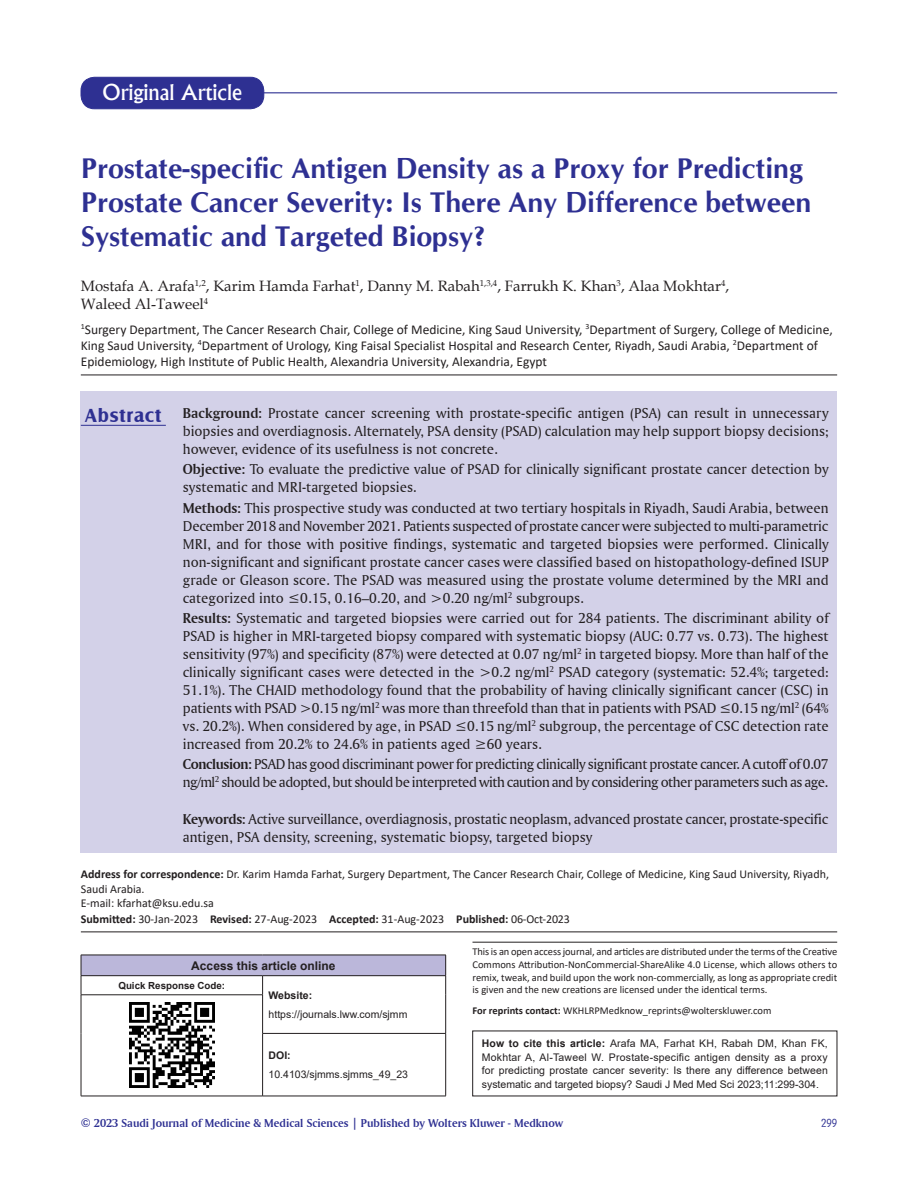
<style>
.page{position:relative;width:918px;height:1188px;background:#fff}
.page>*{position:absolute;margin:0;border:0;box-sizing:border-box;transform-origin:0 0}
.AT{font:700 28.5px/34.2px "CG Omega";color:#2e3092}
.AH{font:500 21px "Albertus";color:#fff}
.ABSH{font:700 19.5px "Castle T";letter-spacing:.04em;color:#2e3092}
.ABS{font:15px/18px "Amerigo BT Roman A";color:#231f20;text-align:justify}
.ABS-2{font:15px/18px "Amerigo BT Roman A";letter-spacing:-.03em;color:#231f20}
.KWD{font:15px/18px "Amerigo BT Roman A";letter-spacing:-.01em;color:#231f20}
.AU{font:15px/18px "Book Antiqua";color:#231f20}
.AFF{font:13.5px/16.2px "Calibri";color:#231f20}
.ADD{font:12px/14.4px "Calibri";color:#231f20}
.HIS{font:12px "Calibri";color:#231f20}
.t1{font:12px "Amerigo BT Bold A";color:#2e3092}
.AAO{font:700 12px "Arial";color:#231f20}
.t2{font:12px "Bell Centennial BT Address";color:#2e3092}
.TX{font:10.5px/12.6px "Calibri";color:#231f20;text-align:justify}
.SRC{font:10.5px/13.5px "Arial";color:#231f20;text-align:justify}
.WEB{font:10.5px "Arial";color:#231f20}
.WEB-2{font:700 10.5px "Arial";color:#231f20}
.QRC{font:700 9.75px "Arial";color:#231f20}
.s1{font-family:"Amerigo BT Bold A"}
.s2{font-weight:700}
</style>
<div class="page">
<div style="left:81px;top:77px;width:183px;height:32px;background:#2e3092;border-radius:14px"></div>
<div style="left:81px;top:77px;width:183px;height:32px;border:1px solid #2e3092;border-radius:14px"></div>
<hr style="left:261px;top:92px;width:576px;height:1px;background:#2e3092">
<hr style="left:81px;top:375px;width:756px;height:1px;background:#231f20">
<div style="left:81px;top:955px;width:365px;height:21px;background:#bbb7da"></div>
<hr style="left:81px;top:955px;width:182px;height:1px;background:#231f20">
<hr style="left:263px;top:955px;width:183px;height:1px;background:#231f20">
<hr style="left:81px;top:975px;width:182px;height:1px;background:#231f20">
<svg style="left:81px;top:955px;width:1px;height:40px"></svg>
<hr style="left:263px;top:975px;width:183px;height:1px;background:#231f20">
<svg style="left:445px;top:955px;width:1px;height:40px"></svg>
<hr style="left:445px;top:995px;width:1px;height:38px;background:#231f20">
<hr style="left:81px;top:995px;width:182px;height:1px;background:#231f20">
<hr style="left:81px;top:995px;width:1px;height:38px;background:#231f20">
<hr style="left:81px;top:1033px;width:1px;height:63px;background:#231f20">
<hr style="left:81px;top:1096px;width:182px;height:1px;background:#231f20">
<hr style="left:262px;top:1033px;width:184px;height:1px;background:#231f20">
<hr style="left:445px;top:1034px;width:1px;height:62px;background:#231f20">
<hr style="left:263px;top:1096px;width:183px;height:1px;background:#231f20">
<svg style="left:262px;top:976px;width:1px;height:19px"></svg>
<hr style="left:262px;top:995px;width:1px;height:38px;background:#231f20">
<hr style="left:262px;top:1034px;width:1px;height:62px;background:#231f20">
<img style="left:129px;top:1003px;width:85px;height:85px">
<hr style="left:472px;top:942px;width:365px;height:1px;background:#231f20">
<div style="left:81px;top:392px;width:756px;height:461px;background:#d3d1e8"></div>
<hr style="left:81px;top:425px;width:85px;height:1px;background:#2e3092">
<hr style="left:81px;top:932px;width:756px;height:1px;background:#231f20">
<p class="AH" style="left:103px;top:80px;width:141px">Original Article</p>
<p class="AT" style="left:81px;top:151px;width:732px">Prostate‑specific Antigen Density as a Proxy for Predicting<br>Prostate Cancer Severity: Is There Any Difference between<br>Systematic and Targeted Biopsy?</p>
<p class="AU" style="left:81px;top:277px;width:650px">Mostafa A. Arafa<sup>1,2</sup>, Karim Hamda Farhat<sup>1</sup>, Danny M. Rabah<sup>1,3,4</sup>, Farrukh K. Khan<sup>3</sup>, Alaa Mokhtar<sup>4</sup>,<br>Waleed Al‑Taweel<sup>4</sup></p>
<p class="AFF" style="left:81px;top:321px;width:753px"><sup>1</sup>Surgery Department, The Cancer Research Chair, College of Medicine, King Saud University, <sup>3</sup>Department of Surgery, College of Medicine,<br>King Saud University, <sup>4</sup>Department of Urology, King Faisal Specialist Hospital and Research Center, Riyadh, Saudi Arabia, <sup>2</sup>Department of<br>Epidemiology, High Institute of Public Health, Alexandria University, Alexandria, Egypt</p>
<p class="ABSH" style="left:85px;top:404px;width:78px">Abstract</p>
<p class="ABS" style="left:183px;top:404px;width:647px"><span class="s1">Background:</span> Prostate cancer screening with prostate‑specific antigen (PSA) can result in unnecessary biopsies and overdiagnosis. Alternately, PSA density (PSAD) calculation may help support biopsy decisions; however, evidence of its usefulness is not concrete.</p>
<p class="ABS" style="left:183px;top:460px;width:647px"><span class="s1">Objective:</span> To evaluate the predictive value of PSAD for clinically significant prostate cancer detection by systematic and MRI‑targeted biopsies.</p>
<p class="ABS" style="left:183px;top:498px;width:647px"><span class="s1">Methods:</span> This prospective study was conducted at two tertiary hospitals in Riyadh, Saudi Arabia, between December 2018 and November 2021. Patients suspected of prostate cancer were subjected to multi‑parametric MRI, and for those with positive findings, systematic and targeted biopsies were performed. Clinically non‑significant and significant prostate cancer cases were classified based on histopathology‑defined ISUP grade or Gleason score. The PSAD was measured using the prostate volume determined by the MRI and categorized into ≤0.15, 0.16–0.20, and &gt;0.20 ng/ml<sup>2</sup> subgroups.</p>
<p class="ABS" style="left:183px;top:608px;width:647px"><span class="s1">Results:</span> Systematic and targeted biopsies were carried out for 284 patients. The discriminant ability of PSAD is higher in MRI‑targeted biopsy compared with systematic biopsy (AUC: 0.77 vs. 0.73). The highest sensitivity (97%) and specificity (87%) were detected at 0.07 ng/ml<sup>2</sup> in targeted biopsy. More than half of the clinically significant cases were detected in the &gt;0.2 ng/ml<sup>2</sup> PSAD category (systematic: 52.4%; targeted:<br>51.1%). The CHAID methodology found that the probability of having clinically significant cancer (CSC) in patients with PSAD &gt;0.15 ng/ml<sup>2</sup> was more than threefold than that in patients with PSAD ≤0.15 ng/ml<sup>2</sup> (64% vs. 20.2%). When considered by age, in PSAD ≤0.15 ng/ml<sup>2</sup> subgroup, the percentage of CSC detection rate increased from 20.2% to 24.6% in patients aged ≥60 years.</p>
<p class="ABS-2" style="left:183px;top:754px;width:647px"><span class="s1">Conclusion:</span> PSAD has good discriminant power for predicting clinically significant prostate cancer. A cutoff of 0.07 ng/ml<sup>2</sup> should be adopted, but should be interpreted with caution and by considering other parameters such as age.</p>
<p class="KWD" style="left:183px;top:810px;width:647px"><span class="s1">Keywords:</span> Active surveillance, overdiagnosis, prostatic neoplasm, advanced prostate cancer, prostate‑specific antigen, PSA density, screening, systematic biopsy, targeted biopsy</p>
<p class="ADD" style="left:81px;top:867px;width:750px"><span class="s2">Address for correspondence:</span> Dr. Karim Hamda Farhat, Surgery Department, The Cancer Research Chair, College of Medicine, King Saud University, Riyadh,<br>Saudi Arabia.<br>E‑mail: kfarhat@ksu.edu.sa</p>
<p class="HIS" style="left:81px;top:911px;width:491px"><span class="s2">Submitted:</span> 30‑Jan‑2023 <span class="s2">Revised:</span> 27‑Aug‑2023 <span class="s2">Accepted:</span> 31‑Aug‑2023 <span class="s2">Published:</span> 06-Oct-2023</p>
<p class="AAO" style="left:191px;top:957px;width:146px">Access this article online</p>
<p class="QRC" style="left:118px;top:978px;width:108px">Quick Response Code:</p>
<p class="WEB-2" style="left:269px;top:988px;width:45px">Website:</p>
<p class="WEB" style="left:269px;top:1007px;width:140px">https://journals.lww.com/sjmm</p>
<p class="WEB-2" style="left:269px;top:1048px;width:24px">DOI:</p>
<p class="WEB" style="left:269px;top:1067px;width:141px">10.4103/sjmms.sjmms_49_23</p>
<p class="TX" style="left:472px;top:945px;width:366px">This is an open access journal, and articles are distributed under the terms of the Creative Commons Attribution‑NonCommercial‑ShareAlike 4.0 License, which allows others to remix, tweak, and build upon the work non‑commercially, as long as appropriate credit is given and the new creations are licensed under the identical terms.</p>
<p class="TX" style="left:472px;top:1004px;width:300px"><span class="s2">For reprints contact:</span> WKHLRPMedknow_reprints@wolterskluwer.com</p>
<p class="SRC" style="left:482px;top:1037px;width:348px"><span class="s2">How to cite this article:</span> Arafa MA, Farhat KH, Rabah DM, Khan FK, Mokhtar A, Al‑Taweel W. Prostate‑specific antigen density as a proxy for predicting prostate cancer severity: Is there any difference between systematic and targeted biopsy? Saudi J Med Med Sci 2023;11:299-304.</p>
<p class="t1" style="left:81px;top:1116px;width:484px">© 2023 Saudi Journal of Medicine &amp; Medical Sciences | Published by Wolters Kluwer - Medknow</p>
<p class="t2" style="left:821px;top:1116px;width:17px">299</p>
</div>
